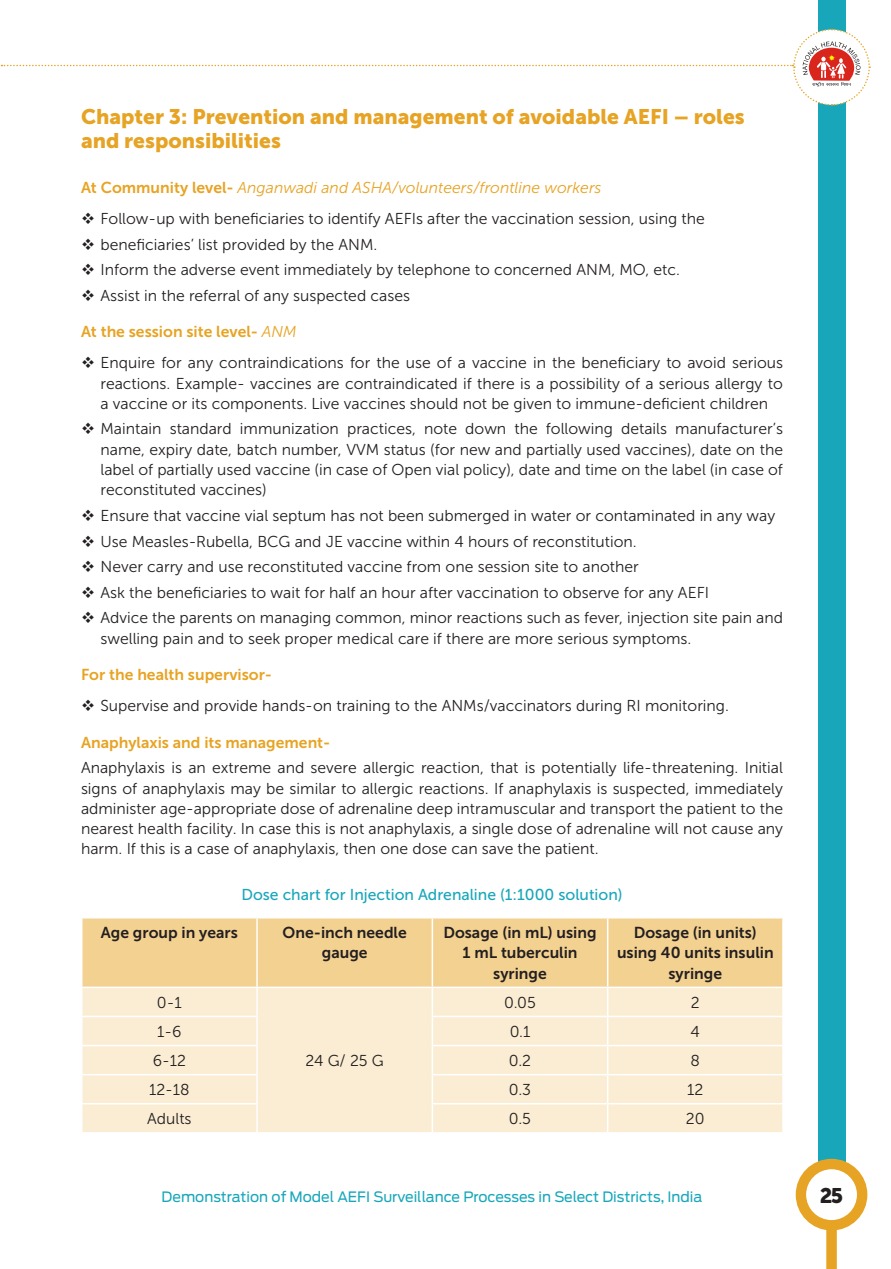
<style>
.page{position:relative;width:891px;height:1269px;background:#fff}
.page>*{position:absolute;margin:0;border:0;box-sizing:border-box;transform-origin:0 0}
.B-level-Head_FINAL{font:21px/24px "Museo Sans 900";color:#e7a323}
.t1{font:21px "Museo Sans 900";color:#231f20}
.Body_text_with_no_in{font:15.75px/20.2px "Museo Sans 300";color:#231f20;text-align:justify}
.Body_text_with_no_in-2{font:15.75px/20.2px "Museo Sans 700";color:#231f20;text-align:center}
.C-level-Head_FINAL{font:15.75px "Museo Sans 700";color:#e7a323}
.C-level-Head_FINAL-2{font:italic 15.75px "Museo Sans 300";color:#e7a323}
.Table_figure_head{font:15.75px "Museo Sans 500";color:#18a7ba}
.t2{font:14.25px "Antenna";color:#18a7ba}
.s1{font-family:"Museo Sans 700";font-style:normal}
.s2{font-family:"Museo Sans 300";font-style:italic}
</style>
<div class="page">
<div style="left:818px;top:0;width:27px;height:1198px;background:#18a7ba"></div>
<svg style="left:801px;top:1164px;width:61px;height:61px"></svg>
<div style="left:796px;top:1159px;width:71px;height:71px;border:10px solid #e7a323;border-radius:50%"></div>
<div style="left:826px;top:1223px;width:11px;height:46px;background:#e7a323"></div>
<svg style="left:2px;top:28px;width:869px;height:78px"></svg>
<div style="left:82px;top:919px;width:700px;height:68px;background:#f3d191"></div>
<div style="left:82px;top:988px;width:700px;height:144px;background:#faedd3"></div>
<hr style="left:256px;top:988px;width:2px;height:28px;background:#fff">
<svg style="left:432px;top:988px;width:1px;height:144px"></svg>
<hr style="left:256px;top:1017px;width:2px;height:28px;background:#fff">
<hr style="left:256px;top:1046px;width:2px;height:28px;background:#fff">
<hr style="left:256px;top:1075px;width:2px;height:28px;background:#fff">
<hr style="left:256px;top:1105px;width:2px;height:27px;background:#fff">
<svg style="left:607px;top:988px;width:1px;height:144px"></svg>
<hr style="left:81px;top:1016px;width:177px;height:1px;background:#fff">
<hr style="left:432px;top:1016px;width:176px;height:1px;background:#fff">
<hr style="left:608px;top:1016px;width:176px;height:1px;background:#fff">
<hr style="left:81px;top:1045px;width:177px;height:1px;background:#fff">
<hr style="left:432px;top:1045px;width:176px;height:1px;background:#fff">
<hr style="left:608px;top:1045px;width:176px;height:1px;background:#fff">
<hr style="left:81px;top:1074px;width:177px;height:1px;background:#fff">
<hr style="left:432px;top:1074px;width:176px;height:1px;background:#fff">
<hr style="left:608px;top:1074px;width:176px;height:1px;background:#fff">
<hr style="left:81px;top:1103px;width:177px;height:2px;background:#fff">
<hr style="left:432px;top:1103px;width:176px;height:2px;background:#fff">
<hr style="left:608px;top:1103px;width:176px;height:2px;background:#fff">
<hr style="left:256px;top:919px;width:2px;height:68px;background:#fff">
<hr style="left:432px;top:919px;width:1px;height:68px;background:#fff">
<hr style="left:607px;top:919px;width:1px;height:68px;background:#fff">
<p class="B-level-Head_FINAL" style="left:81px;top:104px;width:665px">Chapter 3: Prevention and management of avoidable AEFI – roles and responsibilities</p>
<p class="C-level-Head_FINAL-2" style="left:81px;top:179px;width:522px"><span class="s1">At Community level-</span> Anganwadi and ASHA/volunteers/frontline workers</p>
<p class="Body_text_with_no_in" style="left:100px;top:208px;width:606px">Follow-up with beneficiaries to identify AEFIs after the vaccination session, using the</p>
<p class="Body_text_with_no_in" style="left:100px;top:234px;width:278px">beneficiaries’ list provided by the ANM.</p>
<p class="Body_text_with_no_in" style="left:100px;top:260px;width:581px">Inform the adverse event immediately by telephone to concerned ANM, MO, etc.</p>
<p class="Body_text_with_no_in" style="left:100px;top:285px;width:311px">Assist in the referral of any suspected cases</p>
<p class="C-level-Head_FINAL" style="left:81px;top:323px;width:217px">At the session site level- <span class="s2">ANM</span></p>
<p class="Body_text_with_no_in" style="left:100px;top:353px;width:684px">Enquire for any contraindications for the use of a vaccine in the beneficiary to avoid serious reactions. Example- vaccines are contraindicated if there is a possibility of a serious allergy to a vaccine or its components. Live vaccines should not be given to immune-deficient children</p>
<p class="Body_text_with_no_in" style="left:100px;top:419px;width:684px">Maintain standard immunization practices, note down the following details manufacturer’s name, expiry date, batch number, VVM status (for new and partially used vaccines), date on the label of partially used vaccine (in case of Open vial policy), date and time on the label (in case of reconstituted vaccines)</p>
<p class="Body_text_with_no_in" style="left:100px;top:505px;width:676px">Ensure that vaccine vial septum has not been submerged in water or contaminated in any way</p>
<p class="Body_text_with_no_in" style="left:100px;top:531px;width:538px">Use Measles-Rubella, BCG and JE vaccine within 4 hours of reconstitution.</p>
<p class="Body_text_with_no_in" style="left:100px;top:557px;width:540px">Never carry and use reconstituted vaccine from one session site to another</p>
<p class="Body_text_with_no_in" style="left:100px;top:582px;width:610px">Ask the beneficiaries to wait for half an hour after vaccination to observe for any AEFI</p>
<p class="Body_text_with_no_in" style="left:100px;top:608px;width:684px">Advice the parents on managing common, minor reactions such as fever, injection site pain and swelling pain and to seek proper medical care if there are more serious symptoms.</p>
<p class="C-level-Head_FINAL" style="left:81px;top:666px;width:193px">For the health supervisor-</p>
<p class="Body_text_with_no_in" style="left:100px;top:696px;width:630px">Supervise and provide hands-on training to the ANMs/vaccinators during RI monitoring.</p>
<p class="C-level-Head_FINAL" style="left:81px;top:733px;width:251px">Anaphylaxis and its management-</p>
<p class="Body_text_with_no_in" style="left:81px;top:758px;width:704px">Anaphylaxis is an extreme and severe allergic reaction, that is potentially life-threatening. Initial signs of anaphylaxis may be similar to allergic reactions. If anaphylaxis is suspected, immediately administer age-appropriate dose of adrenaline deep intramuscular and transport the patient to the nearest health facility. In case this is not anaphylaxis, a single dose of adrenaline will not cause any harm. If this is a case of anaphylaxis, then one dose can save the patient.</p>
<p class="Table_figure_head" style="left:241px;top:886px;width:383px">Dose chart for Injection Adrenaline (1:1000 solution)</p>
<p class="Body_text_with_no_in-2" style="left:101px;top:923px;width:139px">Age group in years</p>
<p class="Body_text_with_no_in-2" style="left:283px;top:923px;width:126px">One-inch needle gauge</p>
<p class="Body_text_with_no_in-2" style="left:443px;top:923px;width:155px">Dosage (in mL) using<br>1 mL tuberculin syringe</p>
<p class="Body_text_with_no_in-2" style="left:617px;top:923px;width:158px">Dosage (in units) using 40 units insulin syringe</p>
<p class="Body_text_with_no_in" style="left:157px;top:992px;width:26px">0-1</p>
<p class="Body_text_with_no_in" style="left:504px;top:992px;width:33px">0.05</p>
<p class="Body_text_with_no_in" style="left:691px;top:992px;width:10px">2</p>
<p class="Body_text_with_no_in" style="left:157px;top:1022px;width:26px">1-6</p>
<p class="Body_text_with_no_in" style="left:510px;top:1022px;width:22px">0.1</p>
<p class="Body_text_with_no_in" style="left:691px;top:1022px;width:11px">4</p>
<p class="Body_text_with_no_in" style="left:153px;top:1051px;width:35px">6-12</p>
<p class="Body_text_with_no_in" style="left:509px;top:1051px;width:24px">0.2</p>
<p class="Body_text_with_no_in" style="left:691px;top:1051px;width:11px">8</p>
<p class="Body_text_with_no_in" style="left:149px;top:1080px;width:42px">12-18</p>
<p class="Body_text_with_no_in" style="left:509px;top:1080px;width:24px">0.3</p>
<p class="Body_text_with_no_in" style="left:687px;top:1080px;width:18px">12</p>
<p class="Body_text_with_no_in" style="left:147px;top:1109px;width:46px">Adults</p>
<p class="Body_text_with_no_in" style="left:509px;top:1109px;width:24px">0.5</p>
<p class="Body_text_with_no_in" style="left:686px;top:1109px;width:20px">20</p>
<p class="Body_text_with_no_in" style="left:306px;top:1051px;width:80px">24 G/ 25 G</p>
<p class="t2" style="left:162px;top:1188px;width:542px">Demonstration of Model AEFI Surveillance Processes in Select Districts, India</p>
<h1 class="t1" style="left:820px;top:1184px;width:25px">25</h1>
</div>
